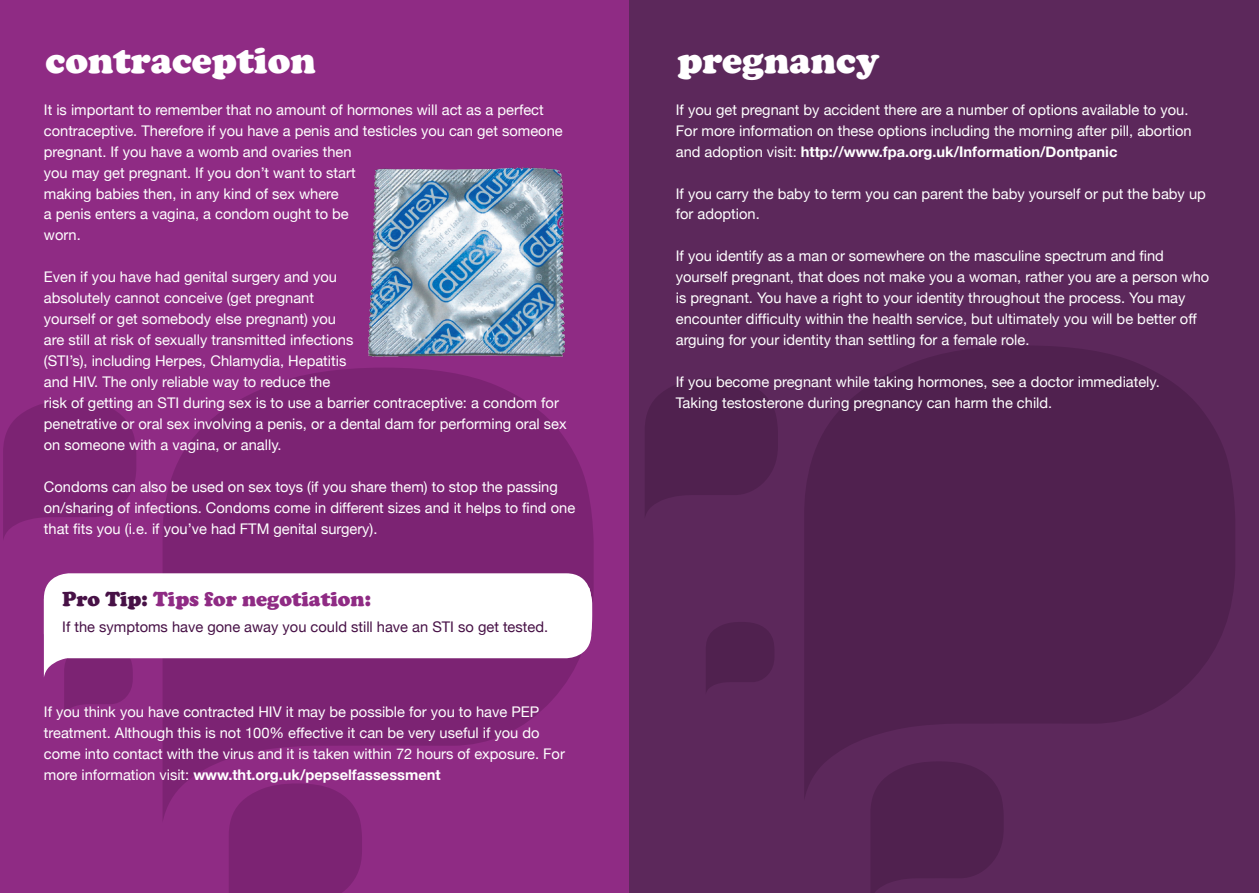
<style>
.page{position:relative;width:1259px;height:893px;background:#fff}
.page>*{position:absolute;margin:0;border:0;box-sizing:border-box;transform-origin:0 0}
.t1{font:900 37.65px "Cooper";color:#fff}
.t2{font:900 21px "Cooper";color:#8f2b84}
.t3{font:14.7px/21px "Helvetica Neue";color:#fff}
.t4{font:14.7px "Helvetica Neue";color:#471146}
.s1{color:#471146}
.s2{font-weight:700}
</style>
<div class="page">
<div style="left:0;top:0;width:630px;height:893px;background:#8f2b84"></div>
<div style="left:229px;top:823px;width:133px;height:70px;background:#7c2373"></div>
<svg style="left:3px;top:400px;width:133px;height:139px"></svg>
<svg style="left:64px;top:677px;width:69px;height:38px"></svg>
<svg style="left:163px;top:368px;width:430px;height:455px;fill:#7c2373"></svg>
<div style="left:629px;top:0;width:630px;height:893px;background:#5c285b"></div>
<svg style="left:871px;top:801px;width:132px;height:92px"></svg>
<svg style="left:645px;top:379px;width:133px;height:136px"></svg>
<svg style="left:706px;top:622px;width:68px;height:69px"></svg>
<svg style="left:805px;top:346px;width:430px;height:455px;fill:#50214f"></svg>
<img style="left:368px;top:167px;width:197px;height:190px">
<div style="left:44px;top:573px;width:547px;height:85px;background:#fff;border-radius:25px"></div>
<svg style="left:44px;top:578px;width:548px;height:99px"></svg>
<h1 class="t1" style="left:45px;top:39px;width:272px">contraception</h1>
<h1 class="t1" style="left:677px;top:39px;width:203px">pregnancy</h1>
<p class="t3" style="left:44px;top:99px;width:520px">It is important to remember that no amount of hormones will act as a perfect contraceptive. Therefore if you have a penis and testicles you can get someone pregnant. If you have a womb and ovaries then<br>you may get pregnant. If you don’t want to start<br>making babies then, in any kind of sex where<br>a penis enters a vagina, a condom ought to be<br>worn.</p>
<p class="t3" style="left:44px;top:266px;width:524px">Even if you have had genital surgery and you<br>absolutely cannot conceive (get pregnant<br>yourself or get somebody else pregnant) you<br>are still at risk of sexually transmitted infections<br>(STI’s), including Herpes, Chlamydia, Hepatitis<br>and HIV. The only reliable way to reduce the<br>risk of getting an STI during sex is to use a barrier contraceptive: a condom for penetrative or oral sex involving a penis, or a dental dam for performing oral sex on someone with a vagina, or anally.</p>
<p class="t3" style="left:44px;top:476px;width:533px">Condoms can also be used on sex toys (if you share them) to stop the passing on/sharing of infections. Condoms come in different sizes and it helps to find one that fits you (i.e. if you’ve had FTM genital surgery).</p>
<h2 class="t2" style="left:62px;top:587px;width:310px"><span class="s1">Pro Tip:</span> Tips for negotiation:</h2>
<p class="t4" style="left:62px;top:618px;width:487px">If the symptoms have gone away you could still have an STI so get tested.</p>
<p class="t3" style="left:44px;top:701px;width:522px">If you think you have contracted HIV it may be possible for you to have PEP treatment. Although this is not 100% effective it can be very useful if you do come into contact with the virus and it is taken within 72 hours of exposure. For more information visit: <span class="s2">www.tht.org.uk/pepselfassessment</span></p>
<p class="t3" style="left:676px;top:99px;width:517px">If you get pregnant by accident there are a number of options available to you.<br>For more information on these options including the morning after pill, abortion and adoption visit: <span class="s2">http://www.fpa.org.uk/Information/Dontpanic</span></p>
<p class="t3" style="left:676px;top:183px;width:531px">If you carry the baby to term you can parent the baby yourself or put the baby up for adoption.</p>
<p class="t3" style="left:676px;top:245px;width:535px">If you identify as a man or somewhere on the masculine spectrum and find yourself pregnant, that does not make you a woman, rather you are a person who is pregnant. You have a right to your identity throughout the process. You may encounter difficulty within the health service, but ultimately you will be better off arguing for your identity than settling for a female role.</p>
<p class="t3" style="left:676px;top:371px;width:485px">If you become pregnant while taking hormones, see a doctor immediately.<br>Taking testosterone during pregnancy can harm the child.</p>
</div>
